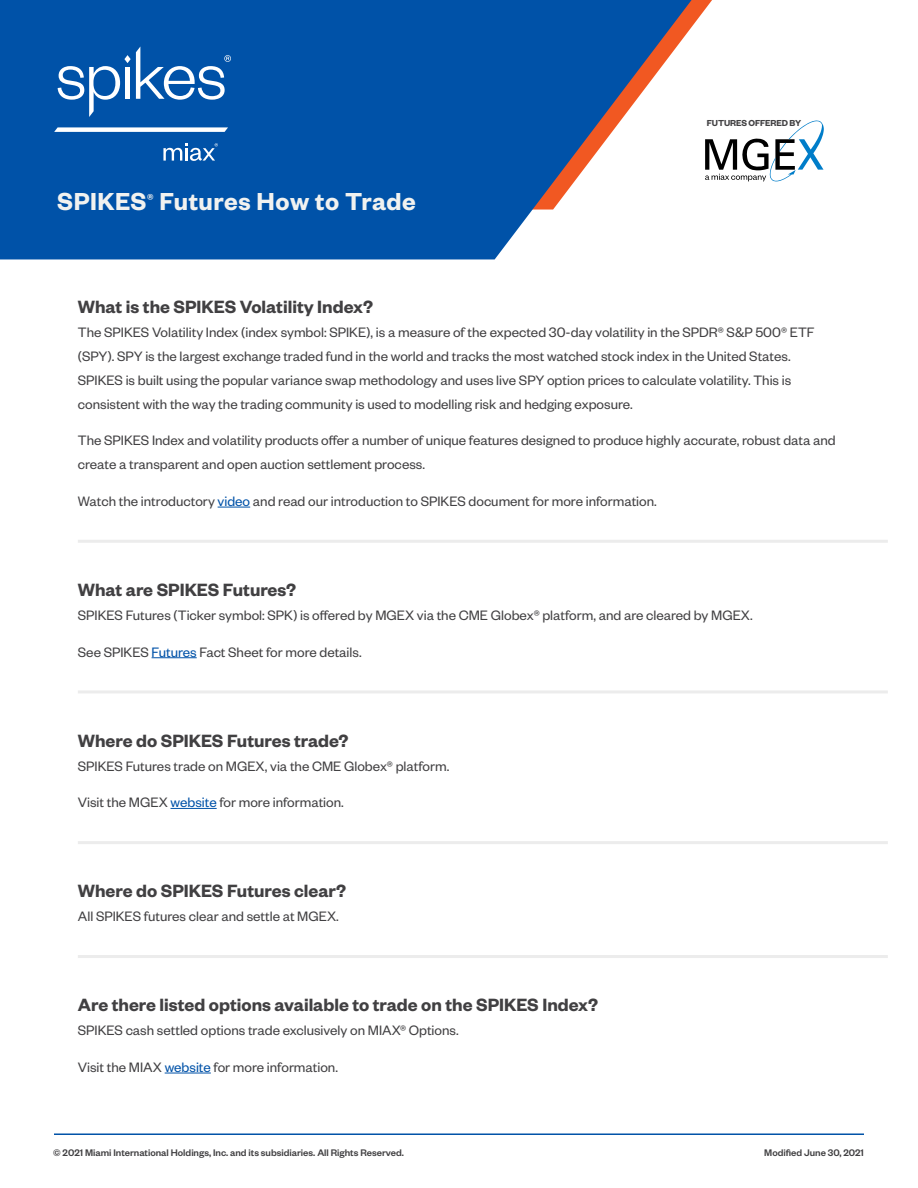
<style>
.page{position:relative;width:918px;height:1188px;background:#fff}
.page>*{position:absolute;margin:0;border:0;box-sizing:border-box;transform-origin:0 0}
.t1{font:600 27px "Founders Grotesk";letter-spacing:.02em;color:#f1f2f0}
.t2{font:600 19.5px "Founders Grotesk";color:#414042}
.t3{font:15px/24px "Founders Grotesk";color:#414042}
.t4{font:500 10.5px "Founders Grotesk";color:#414042}
.t5{font:600 9.6px "Founders Grotesk";letter-spacing:-.01em;color:#414042}
.s1{color:#0052a8}
</style>
<div class="page">
<hr style="left:54px;top:1133px;width:810px;height:2px;background:#0052a8">
<hr style="left:218px;top:507px;width:32px;height:1px;background:#0052a8">
<hr style="left:152px;top:657px;width:45px;height:1px;background:#0052a8">
<hr style="left:171px;top:808px;width:46px;height:1px;background:#0052a8">
<hr style="left:165px;top:1073px;width:46px;height:1px;background:#0052a8">
<hr style="left:78px;top:540px;width:810px;height:3px;background:#ececec">
<hr style="left:78px;top:690px;width:810px;height:3px;background:#ececec">
<hr style="left:78px;top:841px;width:810px;height:3px;background:#ececec">
<hr style="left:78px;top:955px;width:810px;height:3px;background:#ececec">
<svg style="left:0;top:0;width:692px;height:259px;background:#2668b0"></svg>
<svg style="left:54px;top:127px;width:174px;height:5px"></svg>
<svg style="left:58px;top:46px;width:173px;height:71px;background:#2e71b7"></svg>
<svg style="left:163px;top:143px;width:55px;height:18px"></svg>
<svg style="left:705px;top:120px;width:119px;height:62px"></svg>
<h1 class="t1" style="left:57px;top:185px;width:360px">SPIKES<sup>®</sup> Futures How to Trade</h1>
<p class="t5" style="left:707px;top:117px;width:96px">FUTURES OFFERED BY</p>
<h2 class="t2" style="left:78px;top:294px;width:297px">What is the SPIKES Volatility Index?</h2>
<p class="t3" style="left:78px;top:319px;width:738px">The SPIKES Volatility Index (index symbol: SPIKE), is a measure of the expected 30-day volatility in the SPDR® S&amp;P 500® ETF (SPY). SPY is the largest exchange traded fund in the world and tracks the most watched stock index in the United States.<br>SPIKES is built using the popular variance swap methodology and uses live SPY option prices to calculate volatility. This is consistent with the way the trading community is used to modelling risk and hedging exposure.</p>
<p class="t3" style="left:78px;top:428px;width:759px">The SPIKES Index and volatility products offer a number of unique features designed to produce highly accurate, robust data and create a transparent and open auction settlement process.</p>
<p class="t3" style="left:78px;top:488px;width:580px">Watch the introductory <span class="s1">video</span> and read our introduction to SPIKES document for more information.</p>
<h2 class="t2" style="left:78px;top:577px;width:220px">What are SPIKES Futures?</h2>
<p class="t3" style="left:78px;top:602px;width:677px">SPIKES Futures (Ticker symbol: SPK) is offered by MGEX via the CME Globex® platform, and are cleared by MGEX.</p>
<p class="t3" style="left:78px;top:639px;width:285px">See SPIKES <span class="s1">Futures</span> Fact Sheet for more details.</p>
<h2 class="t2" style="left:78px;top:728px;width:272px">Where do SPIKES Futures trade?</h2>
<p class="t3" style="left:78px;top:753px;width:373px">SPIKES Futures trade on MGEX, via the CME Globex® platform.</p>
<p class="t3" style="left:78px;top:790px;width:268px">Visit the MGEX <span class="s1">website</span> for more information.</p>
<h2 class="t2" style="left:78px;top:879px;width:270px">Where do SPIKES Futures clear?</h2>
<p class="t3" style="left:78px;top:904px;width:263px">All SPIKES futures clear and settle at MGEX.</p>
<h2 class="t2" style="left:78px;top:993px;width:522px">Are there listed options available to trade on the SPIKES Index?</h2>
<p class="t3" style="left:78px;top:1018px;width:382px">SPIKES cash settled options trade exclusively on MIAX® Options.</p>
<p class="t3" style="left:78px;top:1054px;width:262px">Visit the MIAX <span class="s1">website</span> for more information.</p>
<p class="t4" style="left:53px;top:1146px;width:352px">© 2021 Miami International Holdings, Inc. and its subsidiaries. All Rights Reserved.</p>
<p class="t4" style="left:764px;top:1146px;width:101px">Modified June 30, 2021</p>
</div>
